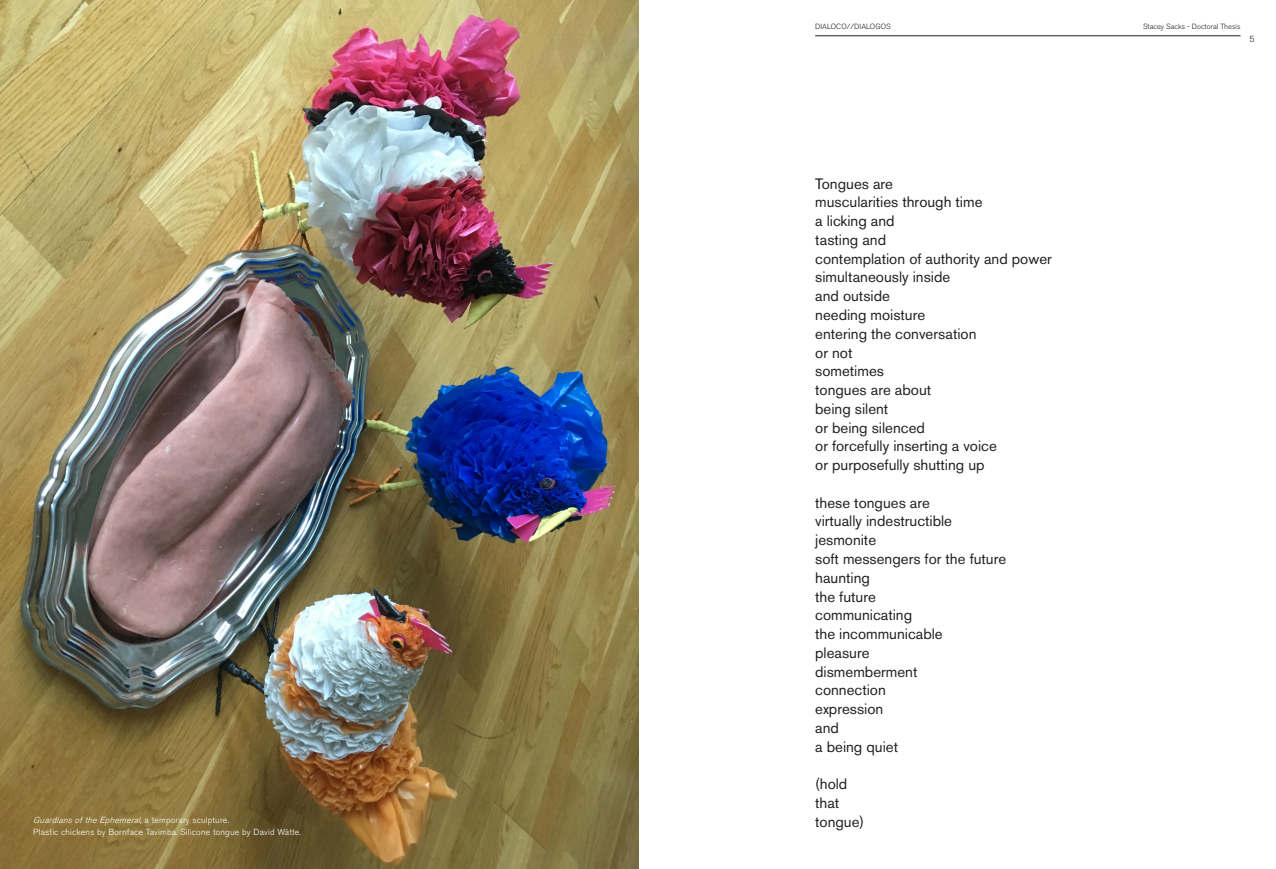
<style>
.page{position:relative;width:1276px;height:869px;background:#fff}
.page>*{position:absolute;margin:0;border:0;box-sizing:border-box;transform-origin:0 0}
.Poems{font:15px "Akzidenz Grotesk BE";color:#231f20}
.t1{font:300 8.75px "Akzidenz Grotesk BE";letter-spacing:.02em;color:#fff}
.t2{font:italic 300 8.75px "Akzidenz Grotesk BE";color:#fff}
.t3{font:300 8.75px "Akzidenz Grotesk BE";color:#231f20}
.t4{font:300 7.5px "Akzidenz Grotesk BE";color:#231f20}
.s1{font-style:normal}
</style>
<div class="page">
<img style="left:0;top:0;width:638px;height:868px">
<hr style="left:815px;top:36px;width:425px;height:1px;background:#231f20">
<p class="t2" style="left:33px;top:814px;width:197px">GuardiansoftheEphemeral<span class="s1">, a t e m p o r a ry s c u l p t u r e .</span></p>
<p class="t1" style="left:33px;top:826px;width:269px">Plastic chickens by Bornface Tavimba. Silicone tongue by David Wätte.</p>
<p class="t4" style="left:815px;top:23px;width:77px">DIALOCO//DIALOGOS</p>
<p class="t4" style="left:1143px;top:23px;width:99px">Stacey Sacks - Doctoral Thesis</p>
<p class="t3" style="left:1249px;top:34px;width:7px">5</p>
<p class="Poems" style="left:815px;top:174px;width:79px">Tongues are</p>
<p class="Poems" style="left:815px;top:193px;width:169px">muscularities through time</p>
<p class="Poems" style="left:815px;top:212px;width:81px">a licking and</p>
<p class="Poems" style="left:815px;top:231px;width:72px">tasting and</p>
<p class="Poems" style="left:815px;top:249px;width:238px">contemplation of authority and power</p>
<p class="Poems" style="left:815px;top:268px;width:136px">simultaneously inside</p>
<p class="Poems" style="left:815px;top:287px;width:76px">and outside</p>
<p class="Poems" style="left:815px;top:306px;width:112px">needing moisture</p>
<p class="Poems" style="left:815px;top:324px;width:163px">entering the conversation</p>
<p class="Poems" style="left:815px;top:343px;width:39px">or not</p>
<p class="Poems" style="left:815px;top:362px;width:70px">sometimes</p>
<p class="Poems" style="left:815px;top:381px;width:117px">tongues are about</p>
<p class="Poems" style="left:815px;top:399px;width:75px">being silent</p>
<p class="Poems" style="left:815px;top:418px;width:111px">or being silenced</p>
<p class="Poems" style="left:815px;top:437px;width:183px">or forcefully inserting a voice</p>
<p class="Poems" style="left:815px;top:456px;width:171px">or purposefully shutting up</p>
<p class="Poems" style="left:815px;top:493px;width:116px">these tongues are</p>
<p class="Poems" style="left:815px;top:512px;width:138px">virtually indestructible</p>
<p class="Poems" style="left:815px;top:531px;width:62px">jesmonite</p>
<p class="Poems" style="left:815px;top:549px;width:193px">soft messengers for the future</p>
<p class="Poems" style="left:815px;top:568px;width:56px">haunting</p>
<p class="Poems" style="left:815px;top:587px;width:62px">the future</p>
<p class="Poems" style="left:815px;top:606px;width:98px">communicating</p>
<p class="Poems" style="left:815px;top:624px;width:129px">the incommunicable</p>
<p class="Poems" style="left:815px;top:643px;width:56px">pleasure</p>
<p class="Poems" style="left:815px;top:662px;width:104px">dismemberment</p>
<p class="Poems" style="left:815px;top:681px;width:72px">connection</p>
<p class="Poems" style="left:815px;top:699px;width:70px">expression</p>
<p class="Poems" style="left:815px;top:718px;width:25px">and</p>
<p class="Poems" style="left:815px;top:737px;width:84px">a being quiet</p>
<p class="Poems" style="left:815px;top:774px;width:34px">(hold</p>
<p class="Poems" style="left:815px;top:793px;width:26px">that</p>
<p class="Poems" style="left:815px;top:812px;width:51px">tongue)</p>
</div>
